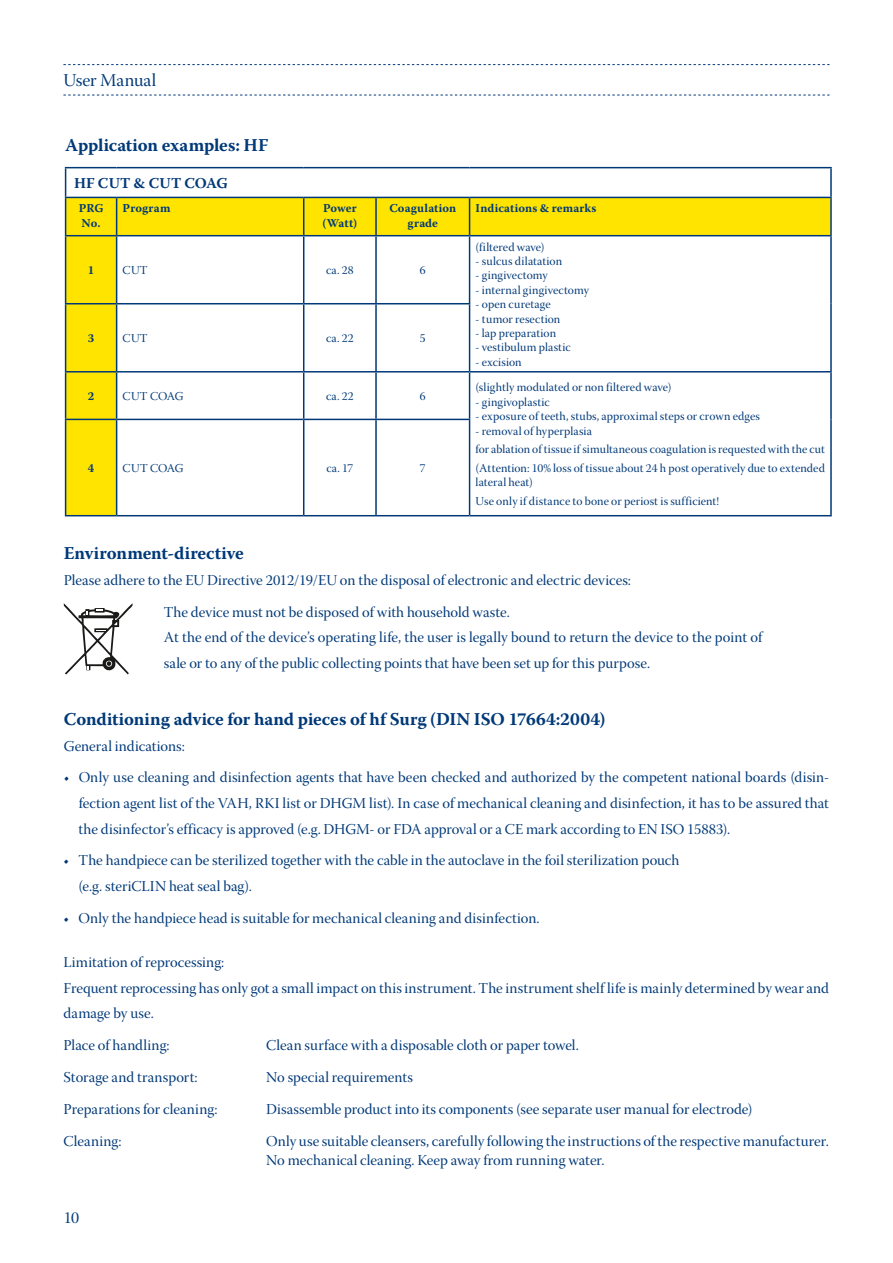
<style>
.page{position:relative;width:893px;height:1263px;background:#fff}
.page>*{position:absolute;margin:0;border:0;box-sizing:border-box;transform-origin:0 0}
.t1{font:700 18px "Warnock Pro";letter-spacing:-.005em;color:#003978}
.t2{font:18px "Warnock Pro Subh";letter-spacing:-.005em;color:#003978}
.t3{font:16.5px "Warnock Pro Subh";color:#003978}
.t4{font:15px/25.5px "Warnock Pro Subh";color:#003978}
.t5{font:700 15px "Warnock Pro";letter-spacing:.015em;color:#003978}
.t6{font:15px "Warnock Pro Subh";letter-spacing:.02em;color:#003978}
.t7{font:12px/18.6px "Warnock Pro Subh";letter-spacing:.01em;color:#003978}
.t8{font:700 12px/14.4px "Warnock Pro";letter-spacing:.01em;color:#003978}
</style>
<div class="page">
<svg style="left:63px;top:64px;width:766px;height:1px"></svg>
<svg style="left:63px;top:95px;width:766px;height:1px"></svg>
<svg style="left:64px;top:603px;width:69px;height:71px"></svg>
<svg style="left:66px;top:198px;width:764px;height:317px"></svg>
<hr style="left:65px;top:167px;width:52px;height:1px;background:#003978">
<svg style="left:65px;top:168px;width:1px;height:29px"></svg>
<hr style="left:117px;top:167px;width:187px;height:1px;background:#003978">
<hr style="left:304px;top:167px;width:72px;height:1px;background:#003978">
<hr style="left:376px;top:167px;width:94px;height:1px;background:#003978">
<hr style="left:470px;top:167px;width:362px;height:1px;background:#003978">
<hr style="left:830px;top:168px;width:2px;height:29px;background:#003978">
<hr style="left:65px;top:197px;width:52px;height:1px;background:#003978">
<hr style="left:65px;top:198px;width:1px;height:37px;background:#003978">
<hr style="left:117px;top:197px;width:187px;height:1px;background:#003978">
<hr style="left:116px;top:198px;width:1px;height:37px;background:#003978">
<hr style="left:304px;top:197px;width:72px;height:1px;background:#003978">
<hr style="left:303px;top:198px;width:1px;height:37px;background:#003978">
<hr style="left:376px;top:197px;width:94px;height:1px;background:#003978">
<hr style="left:375px;top:198px;width:2px;height:37px;background:#003978">
<hr style="left:470px;top:197px;width:362px;height:1px;background:#003978">
<hr style="left:469px;top:198px;width:1px;height:37px;background:#003978">
<hr style="left:830px;top:198px;width:2px;height:37px;background:#003978">
<hr style="left:65px;top:235px;width:52px;height:1px;background:#003978">
<hr style="left:65px;top:236px;width:1px;height:67px;background:#003978">
<hr style="left:117px;top:235px;width:187px;height:1px;background:#003978">
<hr style="left:116px;top:236px;width:1px;height:67px;background:#003978">
<hr style="left:304px;top:235px;width:72px;height:1px;background:#003978">
<hr style="left:303px;top:236px;width:1px;height:67px;background:#003978">
<hr style="left:376px;top:235px;width:94px;height:1px;background:#003978">
<hr style="left:375px;top:236px;width:2px;height:67px;background:#003978">
<hr style="left:470px;top:235px;width:362px;height:1px;background:#003978">
<hr style="left:469px;top:236px;width:1px;height:67px;background:#003978">
<hr style="left:830px;top:236px;width:2px;height:68px;background:#003978">
<hr style="left:65px;top:303px;width:52px;height:1px;background:#003978">
<hr style="left:65px;top:304px;width:1px;height:67px;background:#003978">
<hr style="left:117px;top:303px;width:187px;height:1px;background:#003978">
<hr style="left:116px;top:304px;width:1px;height:67px;background:#003978">
<hr style="left:304px;top:303px;width:72px;height:1px;background:#003978">
<hr style="left:303px;top:304px;width:1px;height:67px;background:#003978">
<hr style="left:376px;top:303px;width:94px;height:1px;background:#003978">
<hr style="left:375px;top:304px;width:2px;height:67px;background:#003978">
<hr style="left:469px;top:304px;width:1px;height:67px;background:#003978">
<hr style="left:830px;top:304px;width:2px;height:67px;background:#003978">
<hr style="left:65px;top:371px;width:52px;height:1px;background:#003978">
<hr style="left:65px;top:372px;width:1px;height:47px;background:#003978">
<hr style="left:117px;top:371px;width:187px;height:1px;background:#003978">
<hr style="left:116px;top:372px;width:1px;height:47px;background:#003978">
<hr style="left:304px;top:371px;width:72px;height:1px;background:#003978">
<hr style="left:303px;top:372px;width:1px;height:47px;background:#003978">
<hr style="left:376px;top:371px;width:94px;height:1px;background:#003978">
<hr style="left:375px;top:372px;width:2px;height:47px;background:#003978">
<hr style="left:470px;top:371px;width:362px;height:1px;background:#003978">
<hr style="left:469px;top:372px;width:1px;height:47px;background:#003978">
<hr style="left:830px;top:372px;width:2px;height:47px;background:#003978">
<hr style="left:65px;top:419px;width:52px;height:1px;background:#003978">
<hr style="left:65px;top:420px;width:1px;height:95px;background:#003978">
<hr style="left:117px;top:419px;width:187px;height:1px;background:#003978">
<hr style="left:116px;top:420px;width:1px;height:95px;background:#003978">
<hr style="left:304px;top:419px;width:72px;height:1px;background:#003978">
<hr style="left:303px;top:420px;width:1px;height:95px;background:#003978">
<hr style="left:376px;top:419px;width:94px;height:1px;background:#003978">
<hr style="left:375px;top:420px;width:2px;height:95px;background:#003978">
<hr style="left:469px;top:420px;width:1px;height:95px;background:#003978">
<hr style="left:830px;top:419px;width:2px;height:96px;background:#003978">
<hr style="left:65px;top:515px;width:52px;height:1px;background:#003978">
<hr style="left:117px;top:515px;width:187px;height:1px;background:#003978">
<hr style="left:304px;top:515px;width:72px;height:1px;background:#003978">
<hr style="left:376px;top:515px;width:94px;height:1px;background:#003978">
<hr style="left:470px;top:515px;width:362px;height:1px;background:#003978">
<p class="t2" style="left:63px;top:70px;width:94px">User Manual</p>
<p class="t1" style="left:65px;top:134px;width:205px">Application examples: HF</p>
<p class="t5" style="left:74px;top:174px;width:155px">HF CUT &amp; CUT COAG</p>
<p class="t8" style="left:79px;top:201px;width:26px">PRG<br>No.</p>
<p class="t8" style="left:123px;top:201px;width:49px">Program</p>
<p class="t8" style="left:322px;top:201px;width:36px">Power (Watt)</p>
<p class="t8" style="left:389px;top:201px;width:68px;text-align:center">Coagulation grade</p>
<p class="t8" style="left:476px;top:201px;width:122px">Indications &amp; remarks</p>
<p class="t8" style="left:88px;top:263px;width:8px">1</p>
<p class="t7" style="left:123px;top:262px;width:27px">CUT</p>
<p class="t7" style="left:326px;top:262px;width:29px">ca. 28</p>
<p class="t7" style="left:420px;top:262px;width:7px">6</p>
<p class="t7" style="left:476px;top:239px;width:71px">(filtered wave)</p>
<p class="t7" style="left:476px;top:253px;width:88px">- sulcus dilatation</p>
<p class="t7" style="left:476px;top:268px;width:74px">- gingivectomy</p>
<p class="t7" style="left:476px;top:282px;width:115px">- internal gingivectomy</p>
<p class="t7" style="left:476px;top:296px;width:77px">- open curetage</p>
<p class="t7" style="left:476px;top:311px;width:86px">- tumor resection</p>
<p class="t7" style="left:476px;top:325px;width:82px">- lap preparation</p>
<p class="t7" style="left:476px;top:340px;width:97px">- vestibulum plastic</p>
<p class="t7" style="left:476px;top:354px;width:48px">- excision</p>
<p class="t8" style="left:88px;top:331px;width:8px">3</p>
<p class="t7" style="left:123px;top:330px;width:27px">CUT</p>
<p class="t7" style="left:326px;top:330px;width:29px">ca. 22</p>
<p class="t7" style="left:420px;top:330px;width:7px">5</p>
<p class="t8" style="left:88px;top:389px;width:8px">2</p>
<p class="t7" style="left:123px;top:388px;width:62px">CUT COAG</p>
<p class="t7" style="left:326px;top:388px;width:29px">ca. 22</p>
<p class="t7" style="left:420px;top:388px;width:7px">6</p>
<p class="t8" style="left:88px;top:461px;width:8px">4</p>
<p class="t7" style="left:123px;top:460px;width:62px">CUT COAG</p>
<p class="t7" style="left:326px;top:460px;width:28px">ca. 17</p>
<p class="t7" style="left:420px;top:460px;width:7px">7</p>
<p class="t1" style="left:64px;top:542px;width:182px">Environment-directive</p>
<p class="t7" style="left:476px;top:380px;width:197px">(slightly modulated or non filtered wave)</p>
<p class="t7" style="left:476px;top:394px;width:76px">- gingivoplastic</p>
<p class="t7" style="left:476px;top:408px;width:286px">- exposure of teeth, stubs, approximal steps or crown edges</p>
<p class="t7" style="left:476px;top:423px;width:351px">- removal of hyperplasia<br>for ablation of tissue if simultaneous coagulation is requested with the cut (Attention: 10% loss of tissue about 24 h post operatively due to extended</p>
<p class="t7" style="left:476px;top:474px;width:245px">lateral heat)<br>Use only if distance to bone or periost is sufficient!</p>
<p class="t4" style="left:64px;top:569px;width:569px">Please adhere to the EU Directive 2012/19/EU on the disposal of electronic and electric devices:</p>
<p class="t4" style="left:164px;top:601px;width:600px">The device must not be disposed of with household waste.<br>At the end of the device’s operating life, the user is legally bound to return the device to the point of sale or to any of the public collecting points that have been set up for this purpose.</p>
<p class="t1" style="left:64px;top:708px;width:543px">Conditioning advice for hand pieces of hf Surg (DIN ISO 17664:2004)</p>
<p class="t4" style="left:64px;top:735px;width:123px">General indications:</p>
<p class="t4" style="left:79px;top:767px;width:752px;text-align:justify;text-indent:-15px">• Only use cleaning and disinfection agents that have been checked and authorized by the competent national boards (disin&shy;fection agent list of the VAH, RKI list or DHGM list). In case of mechanical cleaning and disinfection, it has to be assured that the disinfector’s efficacy is approved (e.g. DHGM- or FDA approval or a CE mark according to EN ISO 15883).</p>
<p class="t4" style="left:79px;top:849px;width:602px;text-indent:-15px">• The handpiece can be sterilized together with the cable in the autoclave in the foil sterilization pouch (e.g. steriCLIN heat seal bag).</p>
<p class="t4" style="left:64px;top:907px;width:477px">• Only the handpiece head is suitable for mechanical cleaning and disinfection.</p>
<p class="t4" style="left:64px;top:952px;width:767px">Limitation of reprocessing:<br>Frequent reprocessing has only got a small impact on this instrument. The instrument shelf life is mainly determined by wear and damage by use.</p>
<p class="t4" style="left:64px;top:1034px;width:108px">Place of handling:</p>
<p class="t4" style="left:266px;top:1034px;width:314px">Clean surface with a disposable cloth or paper towel.</p>
<p class="t4" style="left:64px;top:1066px;width:136px">Storage and transport:</p>
<p class="t4" style="left:266px;top:1066px;width:148px">No special requirements</p>
<p class="t4" style="left:64px;top:1098px;width:155px">Preparations for cleaning:</p>
<p class="t4" style="left:266px;top:1098px;width:488px">Disassemble product into its components (see separate user manual for electrode)</p>
<p class="t6" style="left:64px;top:1133px;width:60px">Cleaning:</p>
<p class="t4" style="left:266px;top:1133px;width:564px;line-height:19.2px">Only use suitable cleansers, carefully following the instructions of the respective manufacturer.<br>No mechanical cleaning. Keep away from running water.</p>
<p class="t3" style="left:64px;top:1208px;width:17px">10</p>
</div>
